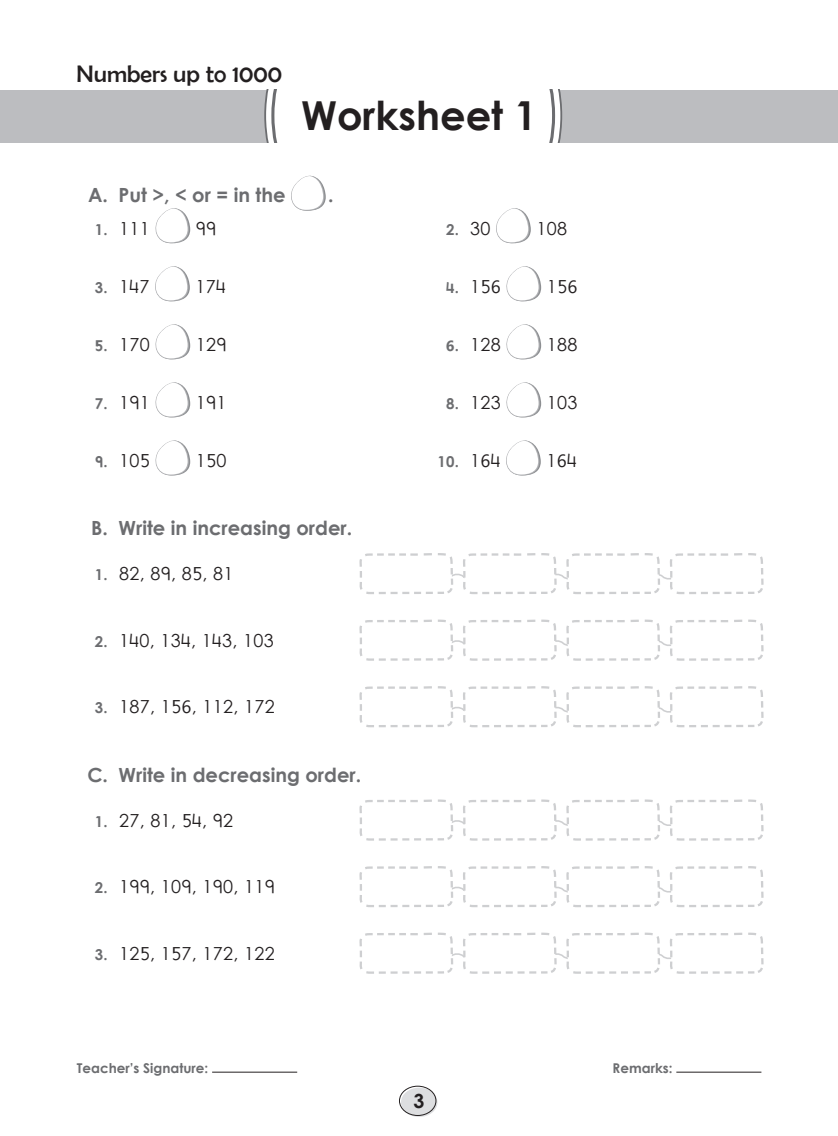
<style>
.page{position:relative;width:838px;height:1136px;background:#fff}
.page>*{position:absolute;margin:0;border:0;box-sizing:border-box;transform-origin:0 0}
.Rubric{font:39.9px "Century Gothic Bold New";color:#231f20}
.Chapter_heading{font:24px "Berlin Sans FB";color:#231f20}
.Rubric-2{font:19.5px "Century Gothic Bold New";color:#6c6d70}
.t1{font:19.5px "Century Gothic Bold New";color:#231f20}
.Sub_rubric{font:18px "Century Gothic Regular New";letter-spacing:.02em;color:#231f20}
.Sub_rubric-2{font:15px "Century Gothic Bold New";color:#6c6d70}
.t2{font:13.5px "Century Gothic Bold New";color:#6c6d70}
.s1{font-family:"Century Gothic Bold New";font-size:15px;color:#6c6d70}
.s2{font-family:"Century Gothic Regular New";font-size:18px;color:#231f20}
</style>
<div class="page">
<hr style="left:212px;top:1071px;width:85px;height:1px;background:#231f20">
<hr style="left:676px;top:1071px;width:85px;height:1px;background:#231f20">
<div style="left:401px;top:1087px;width:36px;height:29px;background:#dddee0;border-radius:50%"></div>
<div style="left:399px;top:1085px;width:37px;height:30px;border:1px solid #231f20;border-radius:50%"></div>
<svg style="left:291px;top:175px;width:35px;height:36px"></svg>
<svg style="left:155px;top:208px;width:35px;height:35px"></svg>
<svg style="left:496px;top:208px;width:35px;height:35px"></svg>
<svg style="left:155px;top:266px;width:35px;height:35px"></svg>
<svg style="left:506px;top:266px;width:35px;height:35px"></svg>
<svg style="left:155px;top:324px;width:35px;height:35px"></svg>
<svg style="left:506px;top:324px;width:35px;height:35px"></svg>
<svg style="left:155px;top:382px;width:35px;height:35px"></svg>
<svg style="left:506px;top:382px;width:35px;height:35px"></svg>
<svg style="left:155px;top:440px;width:35px;height:35px"></svg>
<svg style="left:506px;top:440px;width:35px;height:35px"></svg>
<svg style="left:359px;top:553px;width:405px;height:175px"></svg>
<svg style="left:359px;top:799px;width:405px;height:175px"></svg>
<div style="left:0;top:90px;width:838px;height:52px;background:#bcbdc0"></div>
<div style="left:264px;top:90px;width:298px;height:52px;background:#fff"></div>
<p class="Chapter_heading" style="left:77px;top:60px;width:207px">Numbers up to 1000</p>
<p class="Rubric" style="left:301px;top:85px;width:237px">Worksheet 1</p>
<p class="Rubric-2" style="left:88px;top:180px;width:199px">A. Put &gt;, &lt; or = in the</p>
<p class="Rubric-2" style="left:328px;top:180px;width:7px">.</p>
<p class="Sub_rubric" style="left:95px;top:216px;width:56px"><span class="s1">1.</span> 111</p>
<p class="Sub_rubric" style="left:196px;top:216px;width:22px">99</p>
<p class="Sub_rubric-2" style="left:446px;top:218px;width:46px">2. <span class="s2">30</span></p>
<p class="Sub_rubric" style="left:536px;top:216px;width:32px">108</p>
<p class="Sub_rubric" style="left:95px;top:274px;width:56px"><span class="s1">3.</span> 147</p>
<p class="Sub_rubric" style="left:195px;top:274px;width:32px">174</p>
<p class="Sub_rubric" style="left:446px;top:274px;width:56px"><span class="s1">4.</span> 156</p>
<p class="Sub_rubric" style="left:547px;top:274px;width:32px">156</p>
<p class="Sub_rubric" style="left:95px;top:332px;width:56px"><span class="s1">5.</span> 170</p>
<p class="Sub_rubric" style="left:196px;top:332px;width:32px">129</p>
<p class="Sub_rubric" style="left:446px;top:332px;width:56px"><span class="s1">6.</span> 128</p>
<p class="Sub_rubric" style="left:547px;top:332px;width:32px">188</p>
<p class="Sub_rubric" style="left:95px;top:390px;width:56px"><span class="s1">7.</span> 191</p>
<p class="Sub_rubric" style="left:196px;top:390px;width:32px">191</p>
<p class="Sub_rubric" style="left:446px;top:390px;width:56px"><span class="s1">8.</span> 123</p>
<p class="Sub_rubric" style="left:547px;top:390px;width:32px">103</p>
<p class="Sub_rubric" style="left:95px;top:448px;width:56px"><span class="s1">9.</span> 105</p>
<p class="Sub_rubric" style="left:196px;top:448px;width:32px">150</p>
<p class="Sub_rubric-2" style="left:437px;top:450px;width:64px">10. <span class="s2">164</span></p>
<p class="Sub_rubric" style="left:546px;top:448px;width:32px">164</p>
<p class="Rubric-2" style="left:91px;top:513px;width:262px">B. Write in increasing order.</p>
<p class="Sub_rubric" style="left:95px;top:561px;width:140px"><span class="s1">1.</span> 82, 89, 85, 81</p>
<p class="Sub_rubric" style="left:95px;top:627px;width:180px"><span class="s1">2.</span> 140, 134, 143, 103</p>
<p class="Sub_rubric" style="left:95px;top:694px;width:181px"><span class="s1">3.</span> 187, 156, 112, 172</p>
<p class="Rubric-2" style="left:87px;top:759px;width:275px">C. Write in decreasing order.</p>
<p class="Sub_rubric" style="left:95px;top:807px;width:140px"><span class="s1">1.</span> 27, 81, 54, 92</p>
<p class="Sub_rubric" style="left:95px;top:874px;width:181px"><span class="s1">2.</span> 199, 109, 190, 119</p>
<p class="Sub_rubric" style="left:95px;top:940px;width:181px"><span class="s1">3.</span> 125, 157, 172, 122</p>
<p class="t2" style="left:77px;top:1057px;width:133px">Teacher’s Signature:</p>
<p class="t2" style="left:612px;top:1057px;width:61px">Remarks:</p>
<p class="t1" style="left:413px;top:1085px;width:12px">3</p>
</div>
